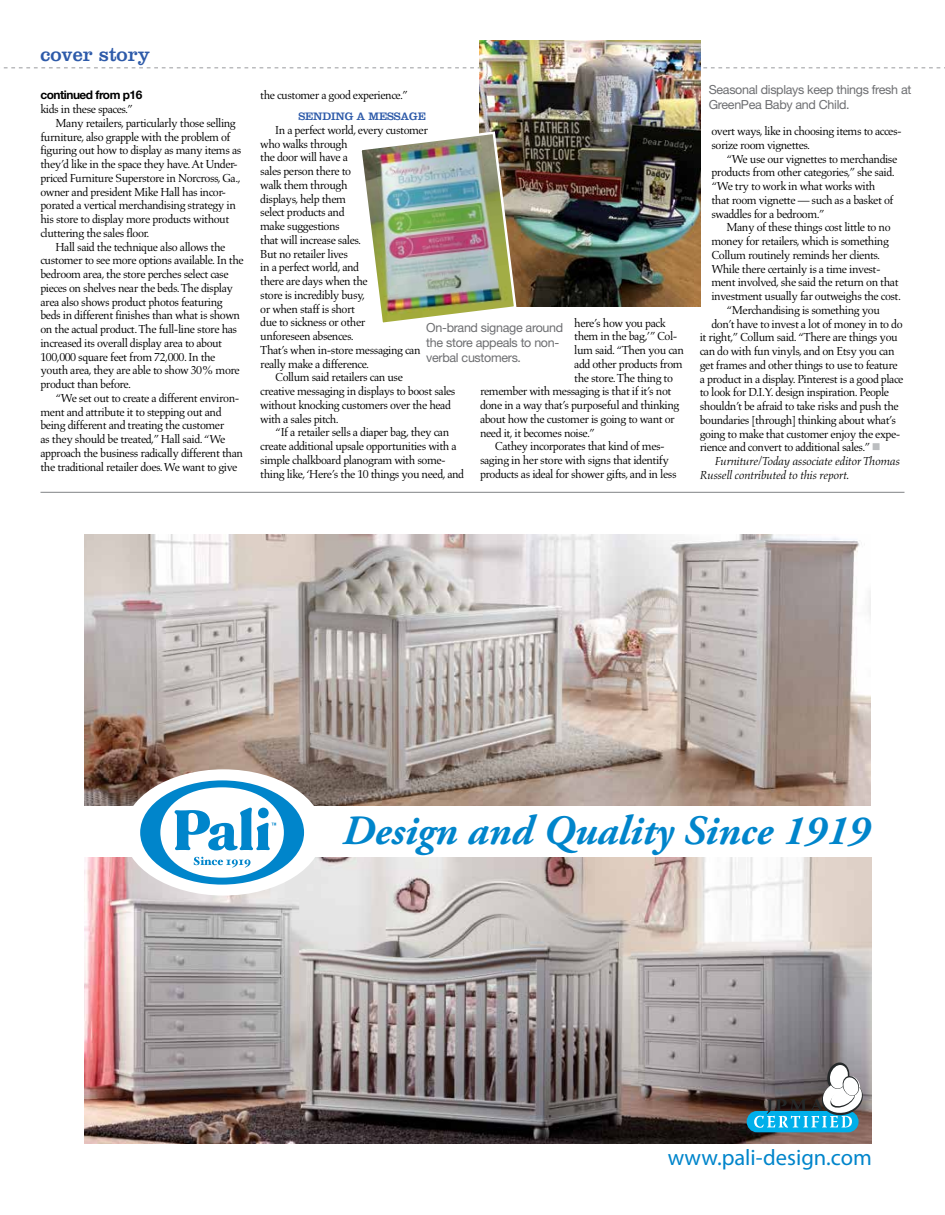
<style>
.page{position:relative;width:945px;height:1215px;background:#fff}
.page>*{position:absolute;margin:0;border:0;box-sizing:border-box;transform-origin:0 0}
.t1{font:italic 700 41.62px "Adobe Garamond Pro";color:#0085cb}
.t2{font:22.5px "Myriad Pro";color:#0085cb}
.t3{font:20px "Clarendon";color:#2d5aa9}
.t4{font:12.5px/15px "Helvetica Neue";letter-spacing:-.025em;color:#6d6e71}
.t5{font:11.88px/13.8px "Aldus";letter-spacing:-.04em;color:#000}
.t6{font:italic 11.88px "Aldus";letter-spacing:-.04em;color:#000}
.t7{font:700 11.88px "Helvetica Neue";letter-spacing:-.04em;color:#000}
.t8{font:11.25px "Clarendon";letter-spacing:-.01em;color:#2d5aa9}
.s1{color:#bcbec0}
</style>
<div class="page">
<svg style="left:3px;top:67px;width:942px;height:1px"></svg>
<img style="left:84px;top:857px;width:788px;height:286px">
<img style="left:84px;top:534px;width:787px;height:271px">
<div style="left:747px;top:1111px;width:112px;height:21px;border:3px solid #00afea;border-radius:9px"></div>
<svg style="left:754px;top:1059px;width:111px;height:69px"></svg>
<div style="left:124px;top:769px;width:199px;height:127px;background:#fff;border-radius:50%"></div>
<svg style="left:140px;top:780px;width:164px;height:105px"></svg>
<hr style="left:41px;top:492px;width:864px;height:1px;background:#808285">
<img style="left:479px;top:40px;width:221px;height:266px">
<img style="left:361px;top:130px;width:157px;height:193px">
<h3 class="t3" style="left:41px;top:42px;width:111px">cover story</h3>
<p class="t7" style="left:41px;top:88px;width:103px">continued from p16</p>
<p class="t5" style="left:41px;top:102px;width:94px">kids in these spaces.”</p>
<p class="t5" style="left:55px;top:116px;width:182px">Many retailers, particularly those selling</p>
<p class="t5" style="left:41px;top:130px;width:192px">furniture, also grapple with the problem of</p>
<p class="t5" style="left:41px;top:144px;width:202px">figuring out how to display as many items as</p>
<p class="t5" style="left:41px;top:157px;width:199px">they’d like in the space they have. At Under-</p>
<p class="t5" style="left:41px;top:171px;width:202px">priced Furniture Superstore in Norcross, Ga.,</p>
<p class="t5" style="left:41px;top:185px;width:187px">owner and president Mike Hall has incor-</p>
<p class="t5" style="left:41px;top:199px;width:197px">porated a vertical merchandising strategy in</p>
<p class="t5" style="left:41px;top:212px;width:190px">his store to display more products without</p>
<p class="t5" style="left:41px;top:226px;width:110px">cluttering the sales floor.</p>
<p class="t5" style="left:55px;top:240px;width:171px">Hall said the technique also allows the</p>
<p class="t5" style="left:41px;top:254px;width:205px">customer to see more options available. In the</p>
<p class="t5" style="left:41px;top:267px;width:190px">bedroom area, the store perches select case</p>
<p class="t5" style="left:41px;top:281px;width:194px">pieces on shelves near the beds. The display</p>
<p class="t5" style="left:41px;top:295px;width:184px">area also shows product photos featuring</p>
<p class="t5" style="left:41px;top:309px;width:201px">beds in different finishes than what is shown</p>
<p class="t5" style="left:41px;top:322px;width:198px">on the actual product. The full-line store has</p>
<p class="t5" style="left:41px;top:336px;width:183px">increased its overall display area to about</p>
<p class="t5" style="left:41px;top:350px;width:177px">100,000 square feet from 72,000. In the</p>
<p class="t5" style="left:41px;top:364px;width:201px">youth area, they are able to show 30% more</p>
<p class="t5" style="left:41px;top:377px;width:92px">product than before.</p>
<p class="t5" style="left:55px;top:391px;width:186px">“We set out to create a different environ-</p>
<p class="t5" style="left:41px;top:405px;width:183px">ment and attribute it to stepping out and</p>
<p class="t5" style="left:41px;top:419px;width:185px">being different and treating the customer</p>
<p class="t5" style="left:41px;top:432px;width:186px">as they should be treated,” Hall said. “We</p>
<p class="t5" style="left:41px;top:446px;width:204px">approach the business radically different than</p>
<p class="t5" style="left:41px;top:460px;width:198px">the traditional retailer does. We want to give</p>
<p class="t5" style="left:260px;top:88px;width:149px">the customer a good experience.”</p>
<p class="t8" style="left:298px;top:110px;width:129px">SENDING A MESSAGE</p>
<p class="t5" style="left:275px;top:123px;width:154px">In a perfect world, every customer</p>
<p class="t5" style="left:260px;top:137px;width:89px">who walks through</p>
<p class="t5" style="left:260px;top:151px;width:89px">the door will have a</p>
<p class="t5" style="left:260px;top:164px;width:92px">sales person there to</p>
<p class="t5" style="left:260px;top:178px;width:89px">walk them through</p>
<p class="t5" style="left:260px;top:192px;width:87px">displays, help them</p>
<p class="t5" style="left:260px;top:206px;width:86px">select products and</p>
<p class="t5" style="left:260px;top:219px;width:81px">make suggestions</p>
<p class="t5" style="left:260px;top:233px;width:102px">that will increase sales.</p>
<p class="t5" style="left:260px;top:247px;width:89px">But no retailer lives</p>
<p class="t5" style="left:260px;top:261px;width:100px">in a perfect world, and</p>
<p class="t5" style="left:260px;top:274px;width:109px">there are days when the</p>
<p class="t5" style="left:260px;top:288px;width:106px">store is incredibly busy,</p>
<p class="t5" style="left:260px;top:302px;width:96px">or when staff is short</p>
<p class="t5" style="left:260px;top:316px;width:107px">due to sickness or other</p>
<p class="t5" style="left:260px;top:329px;width:95px">unforeseen absences.</p>
<p class="t5" style="left:260px;top:343px;width:162px">That’s when in-store messaging can</p>
<p class="t5" style="left:260px;top:357px;width:110px">really make a difference.</p>
<p class="t5" style="left:275px;top:371px;width:129px">Collum said retailers can use</p>
<p class="t5" style="left:260px;top:384px;width:197px">creative messaging in displays to boost sales</p>
<p class="t5" style="left:260px;top:398px;width:192px">without knocking customers over the head</p>
<p class="t5" style="left:260px;top:412px;width:80px">with a sales pitch.</p>
<p class="t5" style="left:275px;top:426px;width:176px">“If a retailer sells a diaper bag, they can</p>
<p class="t5" style="left:260px;top:439px;width:198px">create additional upsale opportunities with a</p>
<p class="t5" style="left:260px;top:453px;width:187px">simple chalkboard planogram with some-</p>
<p class="t5" style="left:260px;top:467px;width:205px">thing like, ‘Here’s the 10 things you need, and</p>
<p class="t5" style="left:574px;top:316px;width:93px">here’s how you pack</p>
<p class="t5" style="left:574px;top:330px;width:105px">them in the bag,’” Col-</p>
<p class="t5" style="left:574px;top:343px;width:111px">lum said. “Then you can</p>
<p class="t5" style="left:574px;top:357px;width:110px">add other products from</p>
<p class="t5" style="left:574px;top:371px;width:100px">the store. The thing to</p>
<p class="t5" style="left:480px;top:385px;width:193px">remember with messaging is that if it’s not</p>
<p class="t5" style="left:480px;top:398px;width:201px">done in a way that’s purposeful and thinking</p>
<p class="t5" style="left:480px;top:412px;width:196px">about how the customer is going to want or</p>
<p class="t5" style="left:480px;top:426px;width:117px">need it, it becomes noise.”</p>
<p class="t5" style="left:495px;top:440px;width:171px">Cathey incorporates that kind of mes-</p>
<p class="t5" style="left:480px;top:453px;width:191px">saging in her store with signs that identify</p>
<p class="t5" style="left:480px;top:467px;width:198px">products as ideal for shower gifts, and in less</p>
<p class="t4" style="left:426px;top:320px;width:138px">On-brand signage around the store appeals to non&shy;verbal customers.</p>
<p class="t4" style="left:709px;top:82px;width:204px">Seasonal displays keep things fresh at<br>GreenPea Baby and Child.</p>
<p class="t5" style="left:711px;top:125px;width:192px">overt ways, like in choosing items to acces&shy;sorize room vignettes.</p>
<p class="t5" style="left:711px;top:152px;width:187px;text-indent:15px">“We use our vignettes to merchandise products from other categories,” she said. “We try to work in what works with<br>that room vignette — such as a basket of swaddles for a bedroom.”</p>
<p class="t5" style="left:726px;top:221px;width:166px">Many of these things cost little to no</p>
<p class="t5" style="left:711px;top:235px;width:179px">money for retailers, which is something</p>
<p class="t5" style="left:711px;top:248px;width:170px">Collum routinely reminds her clients.</p>
<p class="t5" style="left:711px;top:262px;width:171px">While there certainly is a time invest-</p>
<p class="t5" style="left:711px;top:276px;width:189px">ment involved, she said the return on that</p>
<p class="t5" style="left:711px;top:290px;width:191px">investment usually far outweighs the cost.</p>
<p class="t5" style="left:726px;top:303px;width:155px">“Merchandising is something you</p>
<p class="t5" style="left:711px;top:317px;width:193px">don’t have to invest a lot of money in to do</p>
<p class="t5" style="left:700px;top:331px;width:200px">it right,” Collum said. “There are things you</p>
<p class="t5" style="left:700px;top:345px;width:196px">can do with fun vinyls, and on Etsy you can</p>
<p class="t5" style="left:700px;top:358px;width:200px">get frames and other things to use to feature</p>
<p class="t5" style="left:700px;top:372px;width:205px">a product in a display. Pinterest is a good place</p>
<p class="t5" style="left:700px;top:386px;width:191px">to look for D.I.Y. design inspiration. People</p>
<p class="t5" style="left:700px;top:400px;width:200px">shouldn’t be afraid to take risks and push the</p>
<p class="t5" style="left:700px;top:413px;width:198px">boundaries [through] thinking about what’s</p>
<p class="t5" style="left:700px;top:427px;width:202px">going to make that customer enjoy the expe-</p>
<p class="t5" style="left:700px;top:441px;width:183px">rience and convert to additional sales.” <span class="s1">■</span></p>
<p class="t6" style="left:715px;top:454px;width:187px">Furniture/Today associate editor Thomas</p>
<p class="t6" style="left:700px;top:468px;width:151px">Russell contributed to this report.</p>
<h1 class="t1" style="left:343px;top:806px;width:528px">Design and Quality Since 1919</h1>
<h2 class="t2" style="left:668px;top:1144px;width:206px">www.pali-design.com</h2>
</div>
